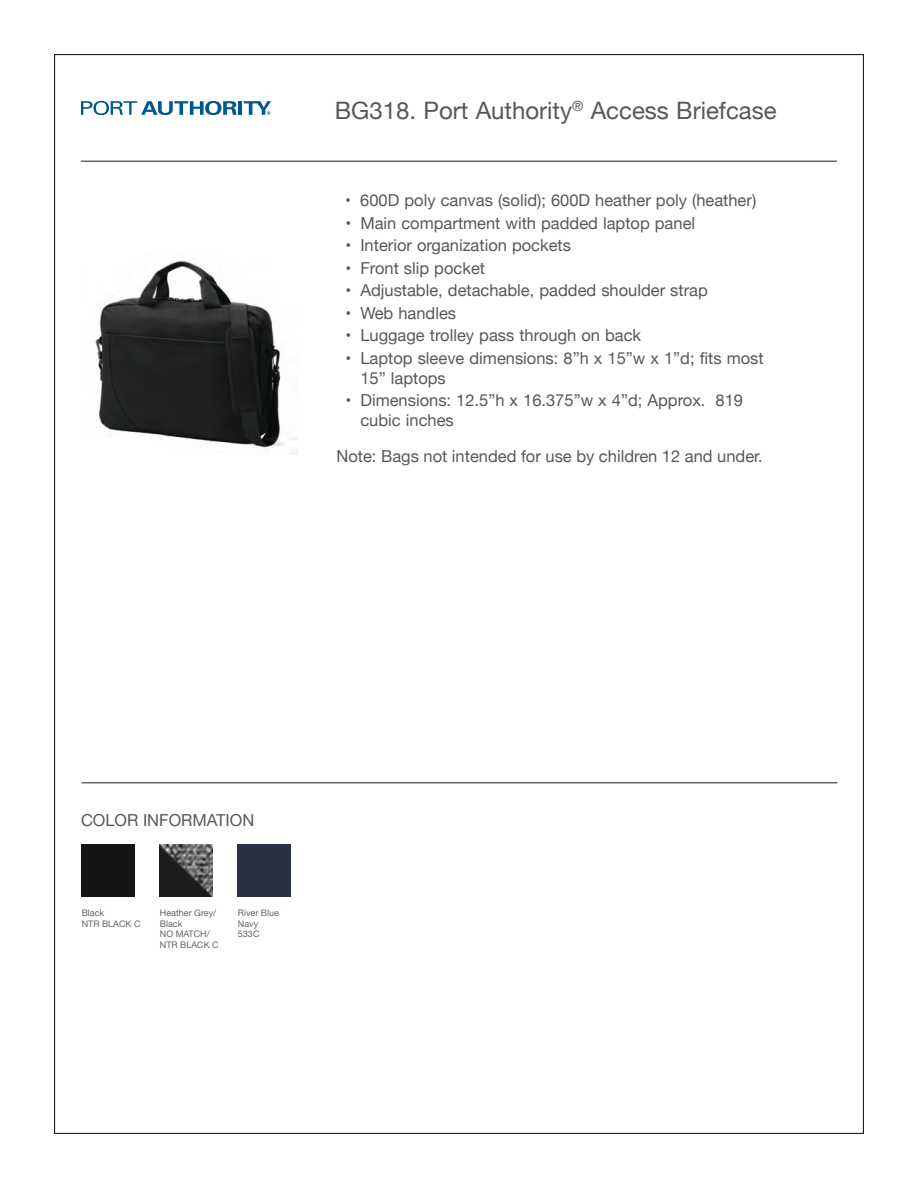
<style>
.page{position:relative;width:918px;height:1188px;background:#fff}
.page>*{position:absolute;margin:0;border:0;box-sizing:border-box;transform-origin:0 0}
.t1{font:24px "Helvetica Neue";color:#57585a}
.t2{font:16.5px/19.8px "Helvetica Neue";color:#57585a}
.t3{font:9px/10.8px "Helvetica Neue";color:#636366}
</style>
<div class="page">
<hr style="left:81px;top:161px;width:756px;height:1px;background:#636366">
<svg style="left:81px;top:101px;width:156px;height:14px"></svg>
<hr style="left:238px;top:101px;width:4px;height:14px;background:#005890">
<svg style="left:244px;top:101px;width:27px;height:14px"></svg>
<div style="left:82px;top:844px;width:52px;height:53px;background:#161416"></div>
<img style="left:160px;top:844px;width:52px;height:53px">
<div style="left:238px;top:844px;width:52px;height:53px;background:#293043"></div>
<hr style="left:81px;top:782px;width:756px;height:1px;background:#636366">
<img style="left:94px;top:261px;width:203px;height:193px">
<h1 class="t1" style="left:335px;top:93px;width:443px">BG318. Port Authority<sup>®</sup> Access Briefcase</h1>
<p class="t2" style="left:345px;top:191px;width:412px">• 600D poly canvas (solid); 600D heather poly (heather)</p>
<p class="t2" style="left:345px;top:214px;width:351px">• Main compartment with padded laptop panel</p>
<p class="t2" style="left:345px;top:236px;width:227px">• Interior organization pockets</p>
<p class="t2" style="left:345px;top:259px;width:141px">• Front slip pocket</p>
<p class="t2" style="left:345px;top:281px;width:364px">• Adjustable, detachable, padded shoulder strap</p>
<p class="t2" style="left:345px;top:304px;width:112px">• Web handles</p>
<p class="t2" style="left:345px;top:326px;width:297px">• Luggage trolley pass through on back</p>
<p class="t2" style="left:360px;top:349px;width:405px;text-indent:-15px">• Laptop sleeve dimensions: 8”h x 15”w x 1”d; fits most<br>15” laptops</p>
<p class="t2" style="left:360px;top:391px;width:384px;text-indent:-15px">• Dimensions: 12.5”h x 16.375”w x 4”d; Approx. 819 cubic inches</p>
<p class="t2" style="left:336px;top:447px;width:428px">Note: Bags not intended for use by children 12 and under.</p>
<p class="t2" style="left:81px;top:811px;width:175px">COLOR INFORMATION</p>
<p class="t3" style="left:82px;top:908px;width:60px">Black<br>NTR BLACK C</p>
<p class="t3" style="left:160px;top:908px;width:60px">Heather Grey/<br>Black<br>NO MATCH/<br>NTR BLACK C</p>
<p class="t3" style="left:238px;top:908px;width:42px">River Blue<br>Navy<br>533C</p>
</div>
